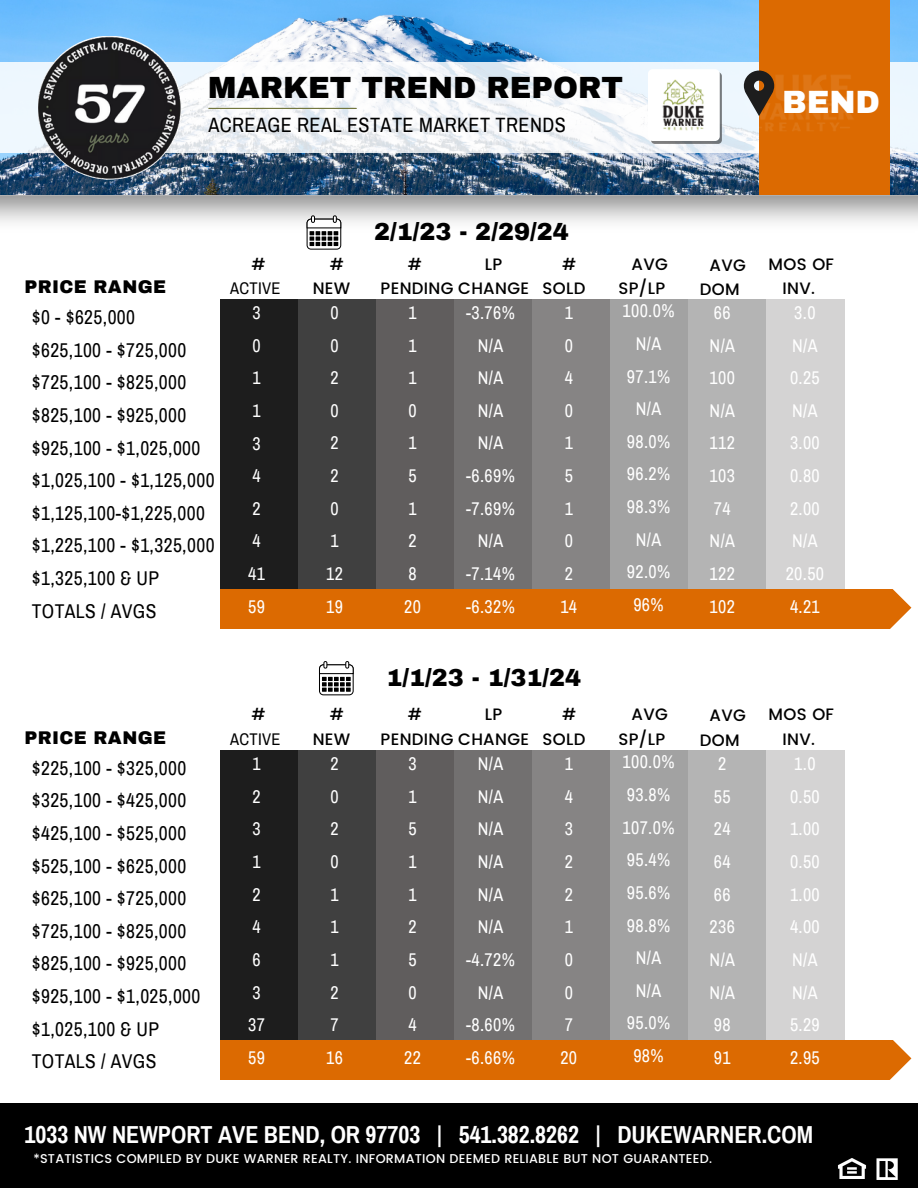
<style>
.page{position:relative;width:918px;height:1188px;background:#fff}
.page>*{position:absolute;margin:0;border:0;box-sizing:border-box;transform-origin:0 0}
.t1{font:900 31.5px "Archivo";color:#fff}
.t2{font:900 30px "Archivo";color:#000}
.t3{font:700 24px "Archivo Narrow";color:#fff}
.t4{font:900 24px "Archivo";color:#000}
.t5{font:20.25px "Archivo Narrow";letter-spacing:.02em;color:#000}
.t6{font:19.5px/32.7px "Archivo Narrow";letter-spacing:.02em;color:#000}
.t7{font:18px/32.7px "Archivo Narrow";letter-spacing:.02em;color:#fff}
.t8{font:900 18px "Archivo";letter-spacing:.02em;color:#000}
.t9{font:500 16.5px/24.8px "Poppins";letter-spacing:.02em;color:#000}
.t10{font:16.5px/24.8px "Archivo Narrow";letter-spacing:.02em;color:#000;text-align:center}
.t11{font:500 12.75px "Poppins";letter-spacing:.02em;color:#fff}
.s1{font-family:"Poppins";font-weight:500}
</style>
<div class="page">
<div style="left:221px;top:750px;width:78px;height:305px;background:#1d1d1d"></div>
<div style="left:299px;top:750px;width:78px;height:305px;background:#404040"></div>
<div style="left:377px;top:750px;width:78px;height:305px;background:#605d5d"></div>
<div style="left:455px;top:750px;width:78px;height:305px;background:#727070"></div>
<div style="left:533px;top:750px;width:78px;height:305px;background:#868484"></div>
<div style="left:611px;top:750px;width:78px;height:305px;background:#a2a2a2"></div>
<div style="left:689px;top:750px;width:78px;height:305px;background:#b4b4b4"></div>
<div style="left:767px;top:750px;width:78px;height:305px;background:#d4d3d3"></div>
<div style="left:221px;top:1040px;width:697px;height:40px;background:#dc6a01"></div>
<svg style="left:890px;top:1040px;width:28px;height:40px"></svg>
<div style="left:0;top:1103px;width:918px;height:85px;background:#000"></div>
<img style="left:876px;top:1158px;width:23px;height:22px">
<img style="left:837px;top:1158px;width:30px;height:21px">
<div style="left:221px;top:299px;width:78px;height:305px;background:#1d1d1d"></div>
<div style="left:299px;top:299px;width:78px;height:305px;background:#404040"></div>
<div style="left:377px;top:299px;width:78px;height:305px;background:#605d5d"></div>
<div style="left:455px;top:299px;width:78px;height:305px;background:#727070"></div>
<div style="left:533px;top:299px;width:78px;height:305px;background:#868484"></div>
<div style="left:611px;top:299px;width:78px;height:305px;background:#a2a2a2"></div>
<div style="left:689px;top:299px;width:78px;height:305px;background:#b4b4b4"></div>
<div style="left:767px;top:299px;width:78px;height:305px;background:#d4d3d3"></div>
<div style="left:221px;top:589px;width:697px;height:40px;background:#dc6a01"></div>
<svg style="left:890px;top:589px;width:28px;height:40px"></svg>
<img style="left:0;top:195px;width:918px;height:37px">
<img style="left:0;top:0;width:918px;height:195px">
<svg style="left:307px;top:215px;width:34px;height:35px"></svg>
<svg style="left:319px;top:661px;width:35px;height:34px"></svg>
<svg style="left:0;top:62px;width:918px;height:91px;fill:#f3f7fb"></svg>
<div style="left:759px;top:0;width:131px;height:194px;background:#dc6a01"></div>
<div style="left:651px;top:72px;width:71px;height:72px;background:#76787b;border-radius:4px"></div>
<div style="left:648px;top:69px;width:72px;height:72px;background:#fff;border-radius:5px"></div>
<img style="left:662px;top:79px;width:41px;height:52px">
<img style="left:703px;top:71px;width:193px;height:64px">
<hr style="left:209px;top:108px;width:147px;height:1px;background:#6f7337">
<svg style="left:744px;top:71px;width:30px;height:45px"></svg>
<img style="left:39px;top:36px;width:143px;height:143px">
<h5 class="t2" style="left:208px;top:71px;width:416px">MARKET TREND REPORT</h5>
<h5 class="t5" style="left:208px;top:114px;width:359px">ACREAGE REAL ESTATE MARKET TRENDS</h5>
<h5 class="t4" style="left:374px;top:219px;width:196px">2/1/23 - 2/29/24</h5>
<h5 class="t1" style="left:782px;top:86px;width:99px">BEND</h5>
<h6 class="t8" style="left:25px;top:278px;width:143px">PRICE RANGE</h6>
<h5 class="t6" style="left:32px;top:301px;width:184px">$0 - $625,000<br>$625,100 - $725,000 $725,100 - $825,000 $825,100 - $925,000 $925,100 - $1,025,000 $1,025,100 - $1,125,000 $1,125,100-$1,225,000 $1,225,100 - $1,325,000 $1,325,100 &amp; UP<br>TOTALS / AVGS</h5>
<h4 class="t10" style="left:230px;top:252px;width:52px"><span class="s1">#<br></span>ACTIVE</h4>
<p class="t9" style="left:313px;top:251px;width:39px;text-indent:17px">#<br>NEW</p>
<p class="t9" style="left:381px;top:251px;width:150px;text-indent:27px">#<br>PENDING CHANGE</p>
<h3 class="t9" style="left:485px;top:251px;width:19px">LP</h3>
<h6 class="t9" style="left:542px;top:251px;width:44px;text-indent:20px">#<br>SOLD</h6>
<h4 class="t9" style="left:618px;top:251px;width:51px;text-align:right">AVG<br>SP/LP</h4>
<h6 class="t9" style="left:700px;top:253px;width:47px;text-align:center">AVG<br>DOM</h6>
<h5 class="t9" style="left:769px;top:251px;width:67px;text-align:center">MOS OF<br>INV.</h5>
<h5 class="t7" style="left:248px;top:297px;width:18px">3<br>0<br>1<br>1<br>3<br>4<br>2<br>4<br>41<br>59</h5>
<h6 class="t7" style="left:404px;top:297px;width:18px">1<br>1<br>1<br>0<br>1<br>5<br>1<br>2<br>8<br>20</h6>
<h6 class="t7" style="left:466px;top:297px;width:50px;text-align:center">-3.76%<br>N/A<br>N/A<br>N/A<br>N/A -6.69% -7.69%<br>N/A -7.14% -6.32%</h6>
<h6 class="t7" style="left:560px;top:297px;width:18px">1<br>0<br>4<br>0<br>1<br>5<br>1<br>0<br>2<br>14</h6>
<h6 class="t7" style="left:623px;top:295px;width:53px;text-align:center">100.0%<br>N/A<br>97.1%<br>N/A<br>98.0%<br>96.2%<br>98.3%<br>N/A<br>92.0%<br>96%</h6>
<h6 class="t7" style="left:710px;top:297px;width:27px">66<br>N/A<br>100<br>N/A<br>112<br>103<br>74<br>N/A<br>122<br>102</h6>
<h6 class="t7" style="left:786px;top:297px;width:40px;text-align:center">3.0<br>N/A<br>0.25<br>N/A<br>3.00<br>0.80<br>2.00<br>N/A<br>20.50<br>4.21</h6>
<h5 class="t7" style="left:326px;top:297px;width:18px">0<br>0<br>2<br>0<br>2<br>2<br>0<br>1<br>12<br>19</h5>
<p class="t8" style="left:25px;top:728px;width:143px">PRICE RANGE</p>
<p class="t6" style="left:32px;top:752px;width:170px">$225,100 - $325,000 $325,100 - $425,000 $425,100 - $525,000 $525,100 - $625,000 $625,100 - $725,000 $725,100 - $825,000 $825,100 - $925,000 $925,100 - $1,025,000 $1,025,100 &amp; UP<br>TOTALS / AVGS</p>
<h5 class="t4" style="left:386px;top:664px;width:196px">1/1/23 - 1/31/24</h5>
<p class="t10" style="left:230px;top:702px;width:52px"><span class="s1">#<br></span>ACTIVE</p>
<p class="t9" style="left:313px;top:702px;width:39px;text-indent:17px">#<br>NEW</p>
<p class="t9" style="left:381px;top:702px;width:150px;text-indent:27px">#<br>PENDING CHANGE</p>
<h1 class="t9" style="left:485px;top:702px;width:19px">LP</h1>
<p class="t9" style="left:542px;top:702px;width:44px;text-indent:20px">#<br>SOLD</p>
<p class="t9" style="left:618px;top:702px;width:51px;text-align:right">AVG<br>SP/LP</p>
<h1 class="t9" style="left:700px;top:703px;width:47px;text-align:center">AVG<br>DOM</h1>
<h4 class="t9" style="left:769px;top:702px;width:67px;text-align:center">MOS OF<br>INV.</h4>
<h5 class="t7" style="left:248px;top:748px;width:18px">1<br>2<br>3<br>1<br>2<br>4<br>6<br>3<br>37<br>59</h5>
<h5 class="t7" style="left:404px;top:748px;width:18px">3<br>1<br>5<br>1<br>1<br>2<br>5<br>0<br>4<br>22</h5>
<h5 class="t7" style="left:466px;top:748px;width:50px;text-align:center">N/A<br>N/A<br>N/A<br>N/A<br>N/A<br>N/A -4.72%<br>N/A -8.60% -6.66%</h5>
<p class="t7" style="left:560px;top:748px;width:18px">1<br>4<br>3<br>2<br>2<br>1<br>0<br>0<br>7<br>20</p>
<h6 class="t7" style="left:623px;top:746px;width:53px;text-align:center">100.0%<br>93.8%<br>107.0%<br>95.4%<br>95.6%<br>98.8%<br>N/A<br>N/A<br>95.0%<br>98%</h6>
<h6 class="t7" style="left:710px;top:748px;width:27px;text-align:center">2<br>55<br>24<br>64<br>66<br>236<br>N/A<br>N/A<br>98<br>91</h6>
<h6 class="t7" style="left:790px;top:748px;width:31px">1.0<br>0.50<br>1.00<br>0.50<br>1.00<br>4.00<br>N/A<br>N/A<br>5.29<br>2.95</h6>
<h5 class="t7" style="left:326px;top:748px;width:18px">2<br>0<br>2<br>0<br>1<br>1<br>1<br>2<br>7<br>16</h5>
<h6 class="t3" style="left:25px;top:1122px;width:790px">1033 NW NEWPORT AVE BEND, OR 97703 | 541.382.8262 | DUKEWARNER.COM</h6>
<h6 class="t11" style="left:33px;top:1152px;width:680px">*STATISTICS COMPILED BY DUKE WARNER REALTY. INFORMATION DEEMED RELIABLE BUT NOT GUARANTEED.</h6>
</div>
